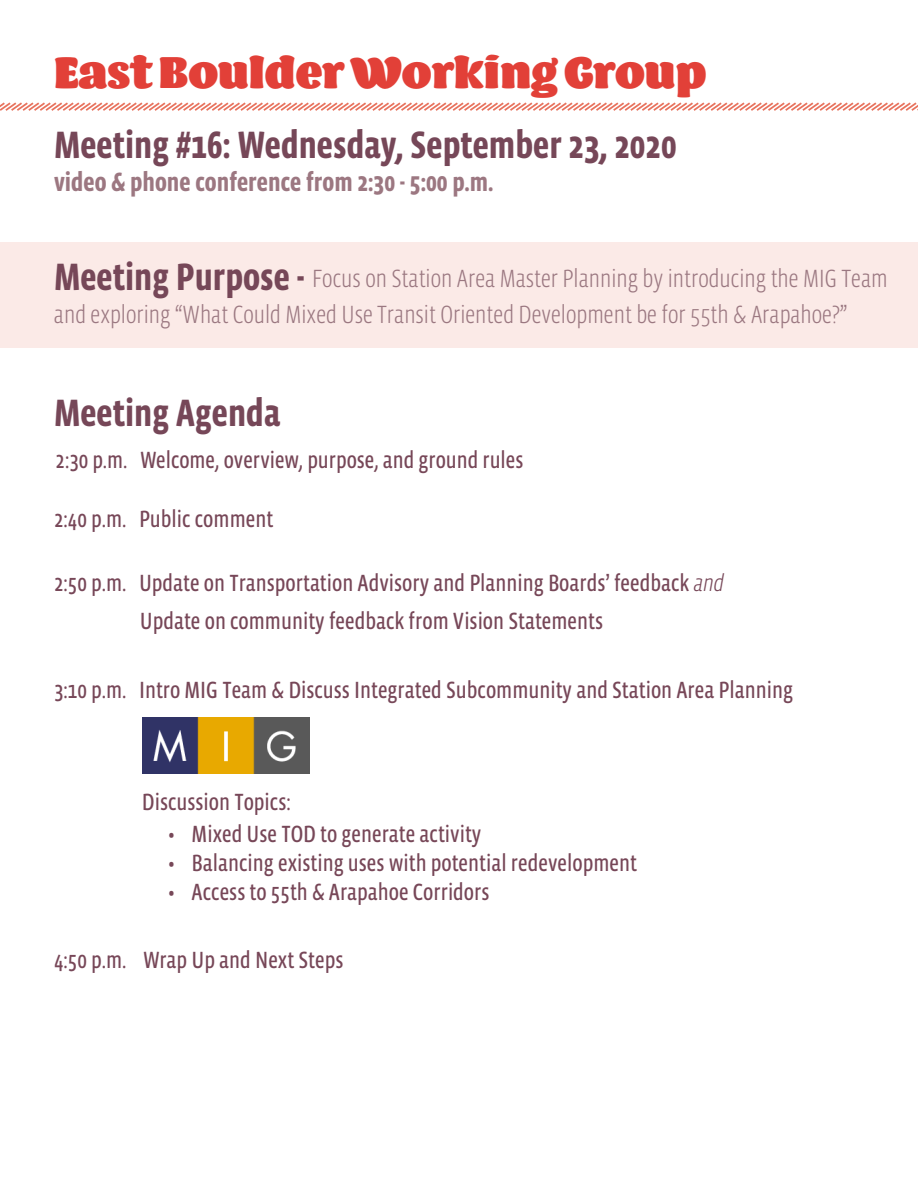
<style>
.page{position:relative;width:918px;height:1188px;background:#fff}
.page>*{position:absolute;margin:0;border:0;box-sizing:border-box;transform-origin:0 0}
.t1{font:45px "Barricada Pro";color:#e24038}
.t2{font:700 39px "Vista Sans Nar OTCE";color:#764758}
.t3{font:700 27px "Vista Sans Nar OTCE";color:#9c7781}
.t4{font:300 25.5px/35.7px "Vista Sans Nar OTCE";color:#9b7881}
.t5{font:24px "Vista Sans Nar OTCE";color:#774758}
.s1{font-weight:300;font-style:italic}
</style>
<div class="page">
<div style="left:0;top:242px;width:918px;height:106px;background:#fbeae7"></div>
<svg style="left:0;top:102px;width:918px;height:9px"></svg>
<img style="left:142px;top:718px;width:167px;height:55px">
<h1 class="t1" style="left:54px;top:46px;width:654px">East Boulder Working Group</h1>
<h2 class="t2" style="left:54px;top:123px;width:624px">Meeting #16: Wednesday, September 23, 2020</h2>
<p class="t3" style="left:54px;top:167px;width:441px">video &amp; phone conference from 2:30 - 5:00 p.m.</p>
<h2 class="t2" style="left:54px;top:255px;width:252px">Meeting Purpose -</h2>
<p class="t4" style="left:54px;top:261px;width:835px;text-indent:258px">Focus on Station Area Master Planning by introducing the MIG Team and exploring “What Could Mixed Use Transit Oriented Development be for 55th &amp; Arapahoe?”</p>
<h2 class="t2" style="left:54px;top:391px;width:228px">Meeting Agenda</h2>
<p class="t5" style="left:55px;top:446px;width:470px">2:30 p.m. Welcome, overview, purpose, and ground rules</p>
<p class="t5" style="left:54px;top:505px;width:221px">2:40 p.m. Public comment</p>
<p class="t5" style="left:54px;top:569px;width:671px">2:50 p.m. Update on Transportation Advisory and Planning Boards’ feedback <span class="s1">and</span></p>
<p class="t5" style="left:140px;top:607px;width:465px">Update on community feedback from Vision Statements</p>
<p class="t5" style="left:54px;top:676px;width:741px">3:10 p.m. Intro MIG Team &amp; Discuss Integrated Subcommunity and Station Area Planning</p>
<p class="t5" style="left:142px;top:788px;width:150px">Discussion Topics:</p>
<p class="t5" style="left:168px;top:820px;width:315px">• Mixed Use TOD to generate activity</p>
<p class="t5" style="left:168px;top:849px;width:470px">• Balancing existing uses with potential redevelopment</p>
<p class="t5" style="left:168px;top:878px;width:323px">• Access to 55th &amp; Arapahoe Corridors</p>
<p class="t5" style="left:54px;top:946px;width:291px">4:50 p.m. Wrap Up and Next Steps</p>
</div>
